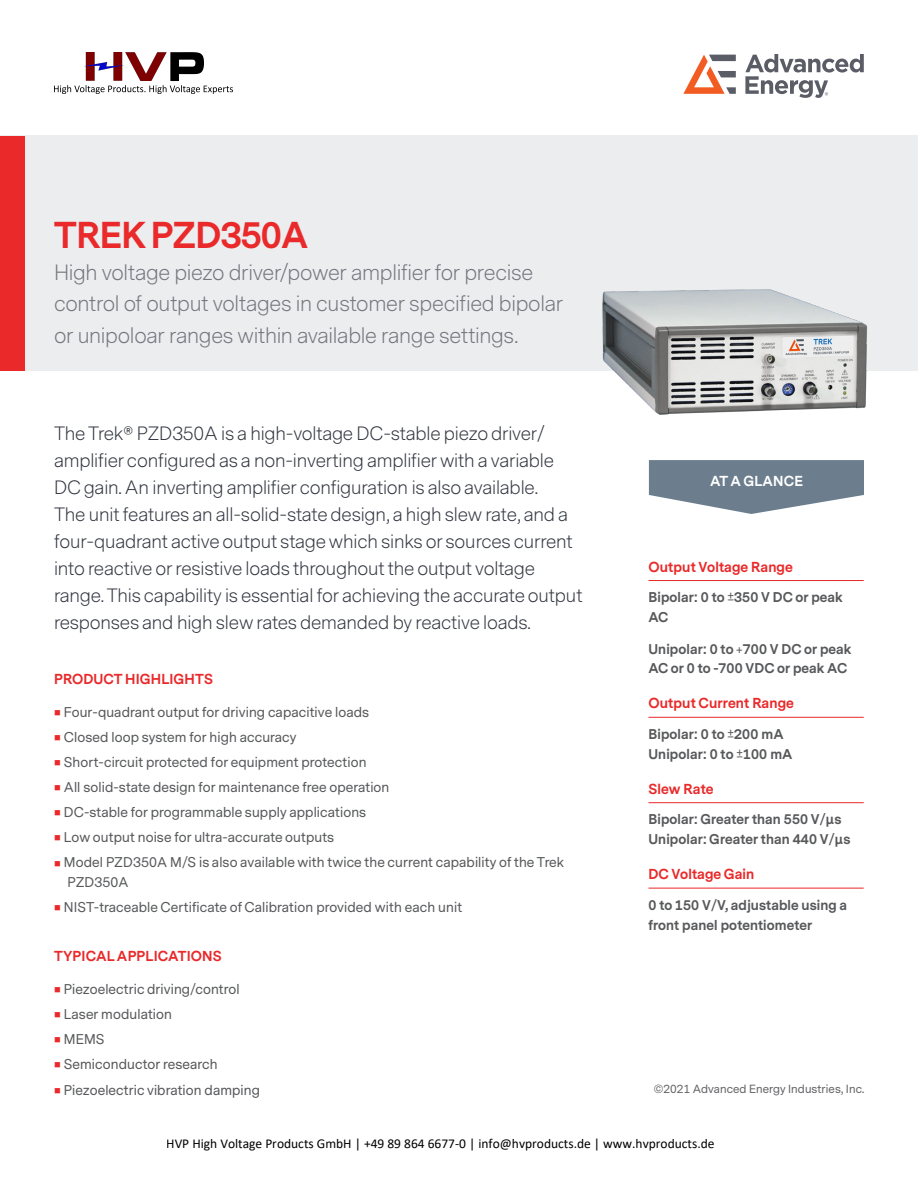
<style>
.page{position:relative;width:918px;height:1188px;background:#fff}
.page>*{position:absolute;margin:0;border:0;box-sizing:border-box;transform-origin:0 0}
.t1{font:700 34.95px "Messina Sans";letter-spacing:-.02em;color:#e9292a}
.TitleSub{font:300 20.55px/31.5px "Messina Sans";letter-spacing:-.015em;color:#75767f}
.Product_Overview_bod{font:300 18px/27px "Messina Sans";letter-spacing:-.01em;color:#323640}
.t2{font:13.5px "Calibri";color:#000}
.At_a_Glance_Subhead{font:700 13.5px "Messina Sans";letter-spacing:.01em;color:#e9292a}
.Cover_Heading{font:700 13.5px "Messina Sans";letter-spacing:.01em;color:#e9292a}
.Heading_1{font:700 13.5px "Messina Sans";letter-spacing:.01em;color:#fff}
.Bulleted{font:13.2px/19.8px "Messina Sans";letter-spacing:.01em;color:#57585a}
.At_A_Glance_Text_Las{font:700 13.2px/19.8px "Messina Sans";letter-spacing:.01em;color:#57585a}
.t3{font:11.1px "Messina Sans";letter-spacing:.01em;color:#636366}
.s1{color:#e9292a}
</style>
<div class="page">
<div style="left:0;top:136px;width:918px;height:235px;background:#ebedef"></div>
<svg style="left:649px;top:460px;width:215px;height:54px"></svg>
<hr style="left:648px;top:580px;width:216px;height:1px;background:#e9292a">
<hr style="left:648px;top:717px;width:216px;height:1px;background:#e9292a">
<hr style="left:648px;top:802px;width:216px;height:1px;background:#e9292a">
<hr style="left:648px;top:888px;width:216px;height:1px;background:#e9292a">
<div style="left:0;top:136px;width:24px;height:235px;background:#e9292a"></div>
<svg style="left:683px;top:55px;width:53px;height:39px"></svg>
<svg style="left:745px;top:54px;width:119px;height:44px"></svg>
<img style="left:602px;top:289px;width:265px;height:126px">
<img style="left:54px;top:52px;width:178px;height:41px">
<p class="t1" style="left:54px;top:211px;width:256px">TREK PZD350A</p>
<p class="TitleSub" style="left:54px;top:257px;width:511px">High voltage piezo driver/power amplifier for precise control of output voltages in customer specified bipolar or unipoloar ranges within available range settings.</p>
<p class="Product_Overview_bod" style="left:54px;top:420px;width:530px">The Trek® PZD350A is a high-voltage DC-stable piezo driver/ amplifier configured as a non-inverting amplifier with a variable DC gain. An inverting amplifier configuration is also available.<br>The unit features an all-solid-state design, a high slew rate, and a four-quadrant active output stage which sinks or sources current into reactive or resistive loads throughout the output voltage range. This capability is essential for achieving the accurate output responses and high slew rates demanded by reactive loads.</p>
<p class="Cover_Heading" style="left:54px;top:669px;width:160px">PRODUCT HIGHLIGHTS</p>
<p class="Bulleted" style="left:54px;top:702px;width:317px"><span class="s1">■</span> Four-quadrant output for driving capacitive loads</p>
<p class="Bulleted" style="left:54px;top:728px;width:244px"><span class="s1">■</span> Closed loop system for high accuracy</p>
<p class="Bulleted" style="left:54px;top:753px;width:314px"><span class="s1">■</span> Short-circuit protected for equipment protection</p>
<p class="Bulleted" style="left:54px;top:778px;width:337px"><span class="s1">■</span> All solid-state design for maintenance free operation</p>
<p class="Bulleted" style="left:54px;top:803px;width:314px"><span class="s1">■</span> DC-stable for programmable supply applications</p>
<p class="Bulleted" style="left:54px;top:828px;width:282px"><span class="s1">■</span> Low output noise for ultra-accurate outputs</p>
<p class="Bulleted" style="left:68px;top:853px;width:498px;text-indent:-14px"><span class="s1">■</span> Model PZD350A M/S is also available with twice the current capability of the Trek<br>PZD350A</p>
<p class="Bulleted" style="left:54px;top:898px;width:410px"><span class="s1">■</span> NIST-traceable Certificate of Calibration provided with each unit</p>
<p class="Cover_Heading" style="left:54px;top:947px;width:169px">TYPICAL APPLICATIONS</p>
<p class="Bulleted" style="left:54px;top:980px;width:187px"><span class="s1">■</span> Piezoelectric driving/control</p>
<p class="Bulleted" style="left:54px;top:1005px;width:120px"><span class="s1">■</span> Laser modulation</p>
<p class="Bulleted" style="left:54px;top:1030px;width:52px"><span class="s1">■</span> MEMS</p>
<p class="Bulleted" style="left:54px;top:1055px;width:165px"><span class="s1">■</span> Semiconductor research</p>
<p class="Bulleted" style="left:54px;top:1080px;width:207px"><span class="s1">■</span> Piezoelectric vibration damping</p>
<p class="Heading_1" style="left:710px;top:472px;width:94px">AT A GLANCE</p>
<p class="At_a_Glance_Subhead" style="left:648px;top:557px;width:146px">Output Voltage Range</p>
<p class="At_A_Glance_Text_Las" style="left:648px;top:588px;width:196px">Bipolar: 0 to ±350 V DC or peak<br>AC</p>
<p class="At_A_Glance_Text_Las" style="left:648px;top:639px;width:205px">Unipolar: 0 to +700 V DC or peak<br>AC or 0 to -700 VDC or peak AC</p>
<p class="At_a_Glance_Subhead" style="left:648px;top:694px;width:147px">Output Current Range</p>
<p class="At_A_Glance_Text_Las" style="left:648px;top:725px;width:146px">Bipolar: 0 to ±200 mA<br>Unipolar: 0 to ±100 mA</p>
<p class="At_a_Glance_Subhead" style="left:648px;top:779px;width:67px">Slew Rate</p>
<p class="At_A_Glance_Text_Las" style="left:648px;top:810px;width:203px">Bipolar: Greater than 550 V/μs<br>Unipolar: Greater than 440 V/μs</p>
<p class="At_a_Glance_Subhead" style="left:648px;top:865px;width:107px">DC Voltage Gain</p>
<p class="At_A_Glance_Text_Las" style="left:648px;top:895px;width:200px">0 to 150 V/V, adjustable using a front panel potentiometer</p>
<p class="t3" style="left:654px;top:1082px;width:212px">©2021 Advanced Energy Industries, Inc.</p>
<p class="t2" style="left:166px;top:1138px;width:550px">HVP High Voltage Products GmbH | +49 89 864 6677-0 | info@hvproducts.de | www.hvproducts.de</p>
</div>
